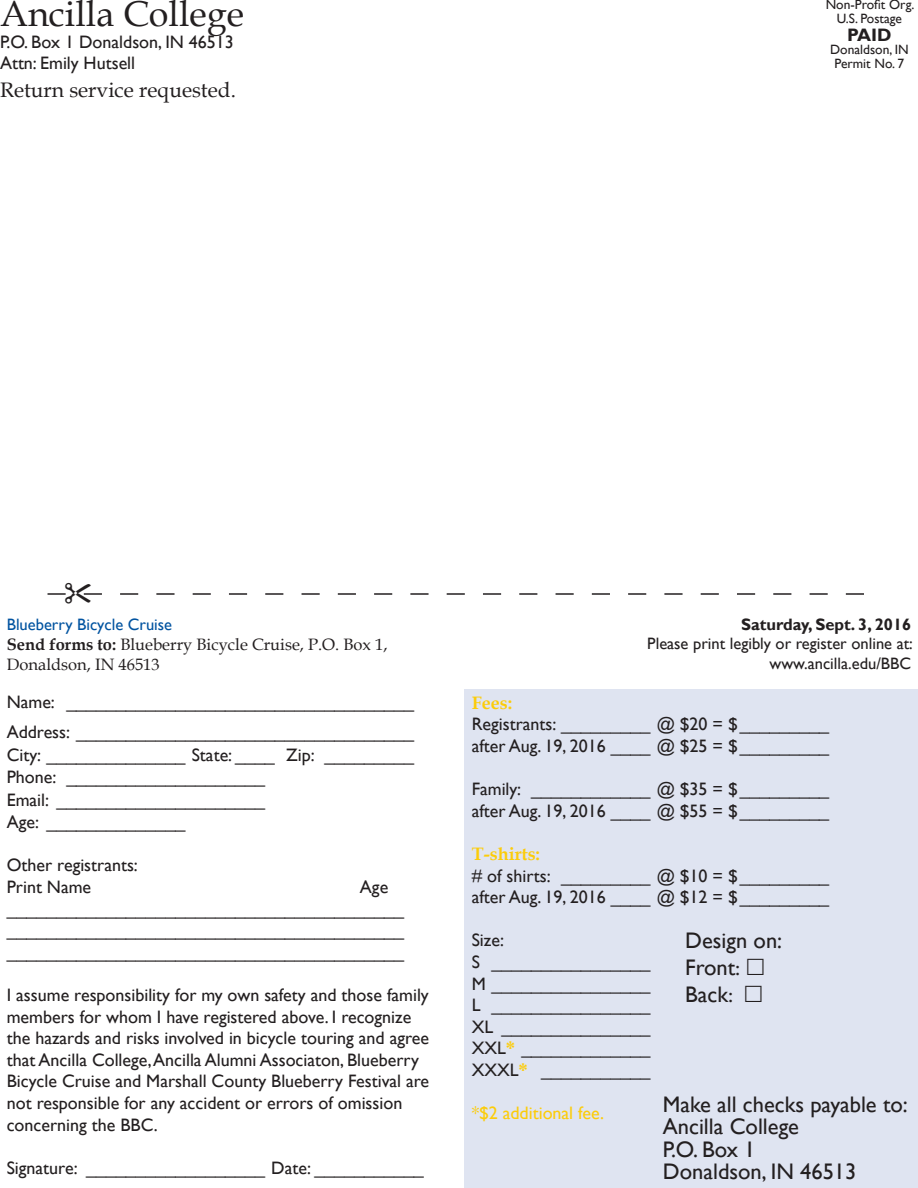
<style>
.page{position:relative;width:918px;height:1188px;background:#fff}
.page>*{position:absolute;margin:0;border:0;box-sizing:border-box;transform-origin:0 0}
.t1{font:36px "Book Antiqua";color:#231f20}
.t2{font:22.5px/22.5px "Gill Sans";color:#231f20}
.t3{font:21px "Book Antiqua";color:#231f20}
.t4{font:18px/21.6px "Gill Sans";color:#231f20}
.t5{font:18px "Gill Sans";color:#fccc0a}
.t6{font:700 18px "Book Antiqua";color:#fccc0a}
.t7{font:700 18px "Gill Sans";color:#231f20}
.t8{font:16.5px/19.8px "Book Antiqua";color:#231f20}
.t9{font:16.5px "Gill Sans";color:#231f20}
.t10{font:16.5px "Gill Sans";color:#0153a0}
.t11{font:700 16.5px "Gill Sans";color:#231f20}
.t12{font:13.5px "Gill Sans";color:#231f20}
.s1{font-weight:700}
.s2{font-weight:700;color:#fccc0a}
.s3{font-family:"Minion Pro"}
</style>
<div class="page">
<div style="left:465px;top:689px;width:453px;height:499px;background:#dfe4f1"></div>
<svg style="left:48px;top:593px;width:816px;height:2px"></svg>
<p class="t1" style="left:0;top:-11px;width:246px">Ancilla College</p>
<p class="t4" style="left:0;top:31px;width:235px">P.O. Box 1 Donaldson, IN 46513</p>
<p class="t4" style="left:0;top:53px;width:137px">Attn: Emily Hutsell</p>
<p class="t3" style="left:0;top:76px;width:237px">Return service requested.</p>
<p class="t12" style="left:826px;top:-3px;width:90px">Non-Profit Org.</p>
<p class="t12" style="left:837px;top:10px;width:67px">U.S. Postage</p>
<p class="t7" style="left:847px;top:24px;width:46px">PAID</p>
<p class="t12" style="left:830px;top:42px;width:80px">Donaldson, IN</p>
<p class="t12" style="left:835px;top:55px;width:71px">Permit No. 7</p>
<p class="t10" style="left:7px;top:615px;width:167px">Blueberry Bicycle Cruise</p>
<p class="t8" style="left:7px;top:634px;width:382px"><span class="s1">Send forms to:</span> Blueberry Bicycle Cruise, P.O. Box 1,<br>Donaldson, IN 46513</p>
<p class="t4" style="left:7px;top:692px;width:409px">Name: ___________________________________</p>
<p class="t4" style="left:7px;top:722px;width:409px">Address: __________________________________</p>
<p class="t4" style="left:7px;top:744px;width:409px">City: ______________ State: ____ Zip: _________</p>
<p class="t4" style="left:7px;top:767px;width:260px">Phone: ____________________</p>
<p class="t4" style="left:7px;top:789px;width:260px">Email: _____________________</p>
<p class="t4" style="left:7px;top:812px;width:180px">Age: ______________</p>
<p class="t4" style="left:7px;top:855px;width:133px">Other registrants:</p>
<p class="t4" style="left:7px;top:877px;width:86px">Print Name</p>
<p class="t4" style="left:360px;top:877px;width:30px">Age</p>
<p class="t4" style="left:7px;top:898px;width:399px">________________________________________</p>
<p class="t4" style="left:7px;top:920px;width:399px">________________________________________</p>
<p class="t4" style="left:7px;top:941px;width:399px">________________________________________</p>
<p class="t4" style="left:7px;top:985px;width:424px">I assume responsibility for my own safety and those family members for whom I have registered above. I recognize the hazards and risks involved in bicycle touring and agree that Ancilla College, Ancilla Alumni Associaton, Blueberry Bicycle Cruise and Marshall County Blueberry Festival are not responsible for any accident or errors of omission concerning the BBC.</p>
<p class="t4" style="left:7px;top:1157px;width:419px">Signature: __________________ Date: ___________</p>
<p class="t11" style="left:741px;top:614px;width:172px">Saturday, Sept. 3, 2016</p>
<p class="t9" style="left:647px;top:634px;width:267px">Please print legibly or register online at:</p>
<p class="t9" style="left:770px;top:654px;width:143px">www.ancilla.edu/BBC</p>
<p class="t6" style="left:472px;top:690px;width:42px">Fees:</p>
<p class="t4" style="left:472px;top:714px;width:359px">Registrants: _________ @ $20 = $_________</p>
<p class="t4" style="left:472px;top:736px;width:359px">after Aug. 19, 2016 ____ @ $25 = $_________</p>
<p class="t4" style="left:472px;top:779px;width:359px">Family: ____________ @ $35 = $_________</p>
<p class="t4" style="left:472px;top:800px;width:359px">after Aug. 19, 2016 ____ @ $55 = $_________</p>
<p class="t6" style="left:472px;top:842px;width:70px">T-shirts:</p>
<p class="t4" style="left:472px;top:865px;width:359px"># of shirts: _________ @ $10 = $_________</p>
<p class="t4" style="left:472px;top:887px;width:359px">after Aug. 19, 2016 ____ @ $12 = $_________</p>
<p class="t4" style="left:472px;top:930px;width:34px">Size:</p>
<p class="t4" style="left:472px;top:952px;width:180px">S ________________</p>
<p class="t4" style="left:472px;top:973px;width:180px">M ________________</p>
<p class="t4" style="left:472px;top:995px;width:180px">L ________________</p>
<p class="t4" style="left:472px;top:1016px;width:180px">XL _______________</p>
<p class="t4" style="left:472px;top:1038px;width:180px">XXL<span class="s2">*</span> _____________</p>
<p class="t4" style="left:472px;top:1060px;width:180px">XXXL<span class="s2">*</span> ___________</p>
<p class="t5" style="left:472px;top:1103px;width:134px">*$2 additional fee.</p>
<p class="t2" style="left:685px;top:929px;width:98px">Design on:</p>
<p class="t2" style="left:685px;top:956px;width:57px">Front<span class="s3">:</span></p>
<p class="t2" style="left:685px;top:983px;width:50px">Back<span class="s3">:</span></p>
<p class="t2" style="left:663px;top:1093px;width:246px">Make all checks payable to:</p>
<p class="t2" style="left:663px;top:1116px;width:195px">Ancilla College<br>P.O. Box 1<br>Donaldson, IN 46513</p>
</div>
